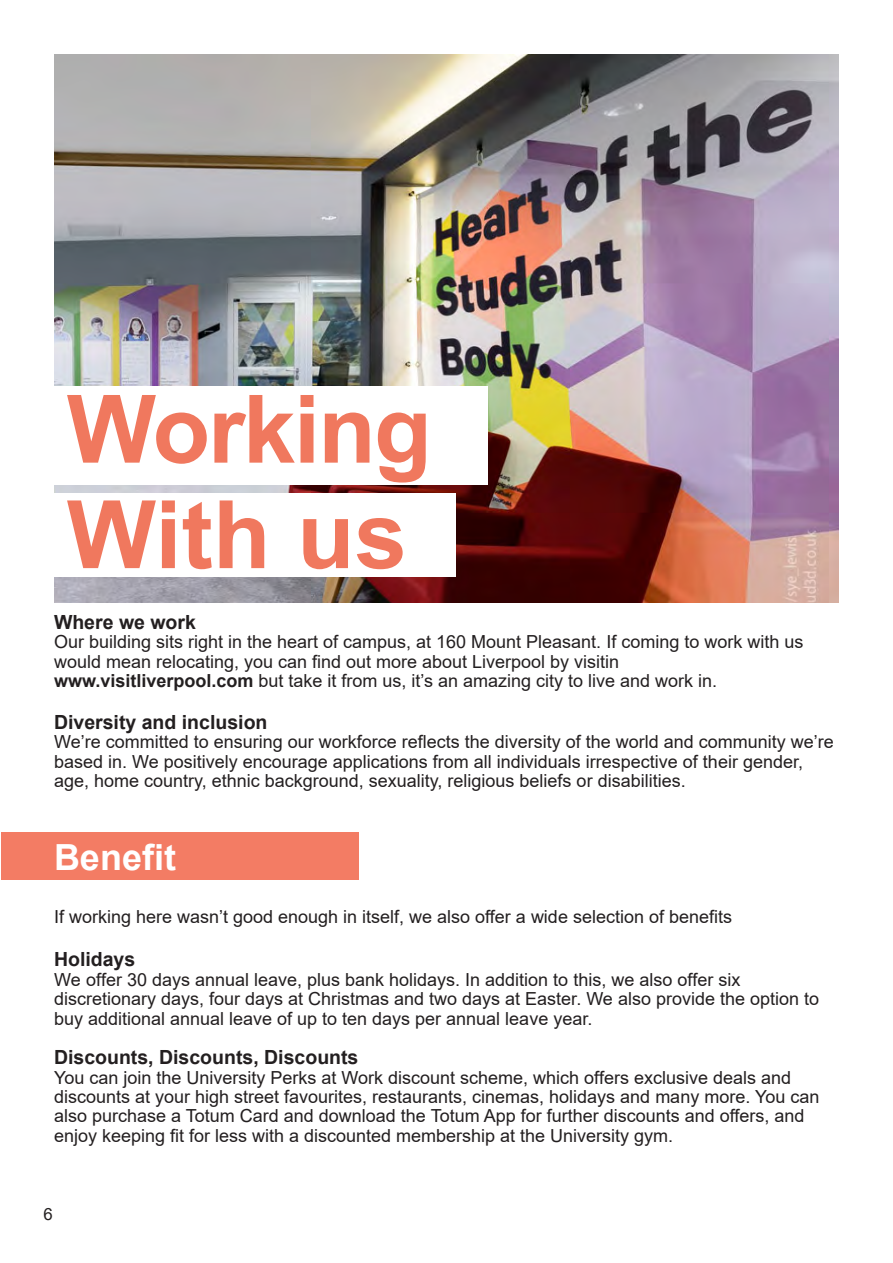
<style>
.page{position:relative;width:893px;height:1263px;background:#fff}
.page>*{position:absolute;margin:0;border:0;box-sizing:border-box;transform-origin:0 0}
.t1{font:700 94.5px "Arial";letter-spacing:-.02em;color:#f0785e}
.t2{font:700 36px "Arial";color:#fff}
.t3{font:700 19.5px "Arial";color:#231f20}
.t4{font:18px/19.4px "Arial";color:#231f20}
.t5{font:16.8px "Arial";color:#231f20}
.s1{font-weight:700}
.s2{font-style:inherit}
</style>
<div class="page">
<div style="left:1px;top:833px;width:358px;height:47px;background:#f37c64"></div>
<img style="left:54px;top:54px;width:785px;height:549px">
<div style="left:25px;top:387px;width:463px;height:98px;background:#fff"></div>
<div style="left:0;top:494px;width:455px;height:83px;background:#fff"></div>
<h1 class="t1" style="left:67px;top:363px;width:366px">Working</h1>
<h1 class="t1" style="left:67px;top:468px;width:342px">With us</h1>
<p class="t3" style="left:54px;top:608px;width:143px">Where we work</p>
<p class="t4" style="left:54px;top:632px;width:751px">Our building sits right in the heart of campus, at 160 Mount Pleasant. If coming to work with us would mean relocating, you can find out more about Liverpool by visitin <span class="s1">www.visitliverpool.com</span> but take it from us, it’s an amazing city to live and work in.</p>
<p class="t3" style="left:54px;top:708px;width:215px">Diversity and inclusion</p>
<p class="t4" style="left:54px;top:732px;width:781px">We’re committed to ensuring our workforce reflects the diversity of the world and community we’re based in. We positively encourage applications from all individuals irrespective of their gender, age, home country, ethnic background, sexuality, religious beliefs or disabilities.</p>
<h2 class="t2" style="left:54px;top:832px;width:124px">Benefit</h2>
<p class="t4" style="left:54px;top:907px;width:680px">If working here wasn’t good enough in itself, we also offer a wide selection of benefits</p>
<p class="t3" style="left:54px;top:946px;width:83px">Holidays</p>
<p class="t4" style="left:54px;top:970px;width:767px">We offer 30 days annual leave, plus bank holidays. In addition to this, we also offer six discretionary days, four days at Christmas and two days at Easter. We also provide the option to buy additional annual leave of up to ten days per annual leave year.</p>
<p class="t3" style="left:54px;top:1043px;width:306px">Discounts, Discounts, Discounts</p>
<p class="t4" style="left:54px;top:1067px;width:767px">You can join the University Perks at Work discount scheme, which offers exclusive deals and discounts at your high street favourites, restaurants, cinemas, holidays and many more. You can also purchase a Totum Card and download the Totum App for further discounts and offers, and enjoy keeping <span class="s2">fi</span>t for less with a discounted membership at the University gym.</p>
<p class="t5" style="left:43px;top:1202px;width:11px">6</p>
</div>
